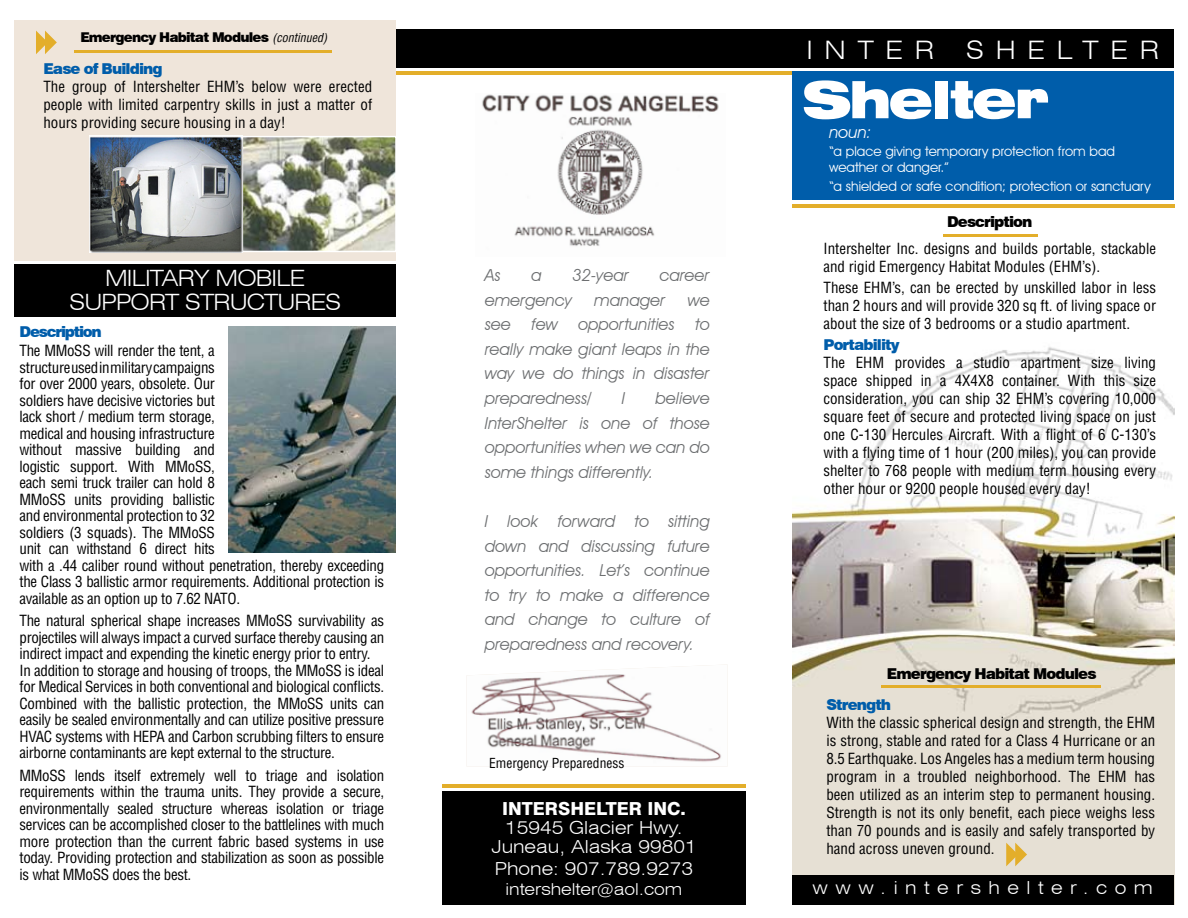
<style>
.page{position:relative;width:1188px;height:918px;background:#fff}
.page>*{position:absolute;margin:0;border:0;box-sizing:border-box;transform-origin:0 0}
.t1{font:900 expanded 51px "Swiss 721 BT";letter-spacing:-.04em;color:#fff}
.t2{font:300 expanded 25.5px "Swiss 721 BT";color:#fff}
.t3{font:300 expanded 22.5px/24.6px "Swiss 721 BT";letter-spacing:-.04em;color:#fff;text-align:center}
.t4{font:300 expanded 18px/19.2px "Swiss 721 BT";color:#fff;text-align:center}
.t5{font:800 18px "Swiss 721 BT";color:#fff}
.t6{font:italic 16.5px/24.6px "Avant Garde IT Cby BT";color:#6d6f71;text-align:justify}
.t7{font:300 expanded 16.5px "Swiss 721 BT";color:#fff}
.t8{font:italic 16.5px "Avant Garde IT Cby BT";color:#fff}
.t9{font:condensed 15px/16.5px "Helvetica";letter-spacing:-.02em;color:#000;text-align:justify}
.t10{font:condensed 15px/18px "Helvetica";color:#000}
.t11{font:900 15px "Swiss 721 BT";letter-spacing:-.06em;color:#000}
.t12{font:900 15px "Swiss 721 BT";letter-spacing:-.06em;color:#005daa}
.t13{font:900 15px "Swiss 721 BT";letter-spacing:-.08em;color:#005daa}
.t14{font:13.5px/16.2px "Avant Garde IT Cby BT";color:#fff}
.t15{font:900 13.5px "Swiss 721 BT";letter-spacing:-.06em;color:#000}
.t16{font:condensed 13.5px "Helvetica";color:#000}
.s1{font-family:"Helvetica";font-weight:400;font-style:italic;font-stretch:condensed;font-size:12px}
</style>
<div class="page">
<hr style="left:396px;top:71px;width:395px;height:4px;background:#e3ae2a">
<hr style="left:442px;top:784px;width:304px;height:4px;background:#e3ae2a">
<img style="left:792px;top:29px;width:382px;height:846px">
<div style="left:396px;top:30px;width:778px;height:38px;background:#000"></div>
<div style="left:14px;top:20px;width:382px;height:240px;background:#efe5da"></div>
<hr style="left:74px;top:50px;width:258px;height:3px;background:#e3ae2a">
<svg style="left:36px;top:31px;width:21px;height:23px"></svg>
<img style="left:245px;top:139px;width:149px;height:110px">
<div style="left:242px;top:136px;width:155px;height:116px;border:2px solid #fff"></div>
<img style="left:482px;top:94px;width:237px;height:152px">
<div style="left:14px;top:264px;width:382px;height:53px;background:#000"></div>
<img style="left:228px;top:327px;width:168px;height:226px">
<img style="left:466px;top:664px;width:262px;height:102px">
<div style="left:442px;top:791px;width:304px;height:113px;background:#000"></div>
<div style="left:792px;top:71px;width:381px;height:129px;background:#005daa"></div>
<hr style="left:792px;top:204px;width:382px;height:3px;background:#e3ae2a">
<hr style="left:943px;top:234px;width:95px;height:3px;background:#e3ae2a">
<hr style="left:881px;top:686px;width:220px;height:2px;background:#e3ae2a">
<svg style="left:1006px;top:843px;width:21px;height:23px"></svg>
<div style="left:792px;top:875px;width:382px;height:29px;background:#000"></div>
<img style="left:90px;top:136px;width:153px;height:116px">
<p class="t15" style="left:80px;top:29px;width:248px">Emergency Habitat Modules <span class="s1">(continued)</span></p>
<p class="t12" style="left:43px;top:60px;width:121px">Ease of Building</p>
<p class="t9" style="left:43px;top:78px;width:330px;line-height:18px">The group of Intershelter EHM’s below were erected people with limited carpentry skills in just a matter of hours providing secure housing in a day!</p>
<h3 class="t3" style="left:69px;top:265px;width:274px">MILITARY MOBILE<br>SUPPORT STRUCTURES</h3>
<p class="t13" style="left:20px;top:322px;width:84px">Description</p>
<p class="t9" style="left:20px;top:343px;width:366px;text-align:left">The MMoSS will render the tent, a structureusedinmilitarycampaigns<br>for over 2000 years, obsolete. Our<br>soldiers have decisive victories but<br>lack short / medium term storage,<br>medical and housing infrastructure<br>without massive building and<br>logistic support. With MMoSS,<br>each semi truck trailer can hold 8<br>MMoSS units providing ballistic<br>and environmental protection to 32<br>soldiers (3 squads). The MMoSS<br>unit can withstand 6 direct hits<br>with a .44 caliber round without penetration, thereby exceeding the Class 3 ballistic armor requirements. Additional protection is available as an option up to 7.62 NATO.</p>
<p class="t9" style="left:20px;top:613px;width:366px;text-align:left">The natural spherical shape increases MMoSS survivability as projectiles will always impact a curved surface thereby causing an indirect impact and expending the kinetic energy prior to entry.<br>In addition to storage and housing of troops, the MMoSS is ideal for Medical Services in both conventional and biological conflicts.<br>Combined with the ballistic protection, the MMoSS units can easily be sealed environmentally and can utilize positive pressure HVAC systems with HEPA and Carbon scrubbing filters to ensure airborne contaminants are kept external to the structure.</p>
<p class="t9" style="left:20px;top:767px;width:366px">MMoSS lends itself extremely well to triage and isolation requirements within the trauma units. They provide a secure, environmentally sealed structure whereas isolation or triage services can be accomplished closer to the battlelines with much more protection than the current fabric based systems in use today. Providing protection and stabilization as soon as possible is what MMoSS does the best.</p>
<p class="t6" style="left:485px;top:263px;width:17px">As</p>
<p class="t6" style="left:531px;top:263px;width:12px">a</p>
<p class="t6" style="left:572px;top:263px;width:58px">32-year</p>
<p class="t6" style="left:659px;top:263px;width:52px">career</p>
<p class="t6" style="left:485px;top:287px;width:88px">emergency</p>
<p class="t6" style="left:594px;top:287px;width:72px">manager</p>
<p class="t6" style="left:485px;top:287px;width:227px;text-indent:203px">we see few opportunities to really make giant leaps in the way we do things in disaster preparedness/</p>
<p class="t6" style="left:485px;top:386px;width:226px;text-indent:171px">believe InterShelter is one of those opportunities when we can do some things differently.</p>
<p class="t6" style="left:485px;top:509px;width:227px">I look forward to sitting down and discussing future opportunities. Let’s continue to try to make a difference and change to culture of preparedness and recovery.</p>
<p class="t6" style="left:622px;top:386px;width:5px">I</p>
<p class="t16" style="left:489px;top:754px;width:137px">Emergency Preparedness</p>
<p class="t5" style="left:502px;top:797px;width:185px">INTERSHELTER INC.</p>
<p class="t4" style="left:491px;top:818px;width:207px">15945 Glacier Hwy.<br>Juneau, Alaska 99801</p>
<p class="t4" style="left:495px;top:859px;width:200px">Phone: 907.789.9273</p>
<p class="t7" style="left:505px;top:879px;width:178px">intershelter@aol.com</p>
<h2 class="t2" style="left:806px;top:34px;width:354px">I N T E R S H E L T E R</h2>
<h1 class="t1" style="left:802px;top:69px;width:249px">Shelter</h1>
<p class="t8" style="left:829px;top:122px;width:44px">noun:</p>
<p class="t14" style="left:829px;top:143px;width:288px">“a place giving temporary protection from bad weather or danger.”</p>
<p class="t14" style="left:829px;top:178px;width:323px">“a shielded or safe condition; protection or sanctuary</p>
<p class="t11" style="left:947px;top:212px;width:87px">Description</p>
<p class="t10" style="left:824px;top:239px;width:334px">Intershelter Inc. designs and builds portable, stackable and rigid Emergency Habitat Modules (EHM’s).</p>
<p class="t9" style="left:824px;top:278px;width:334px;line-height:18px">These EHM’s, can be erected by unskilled labor in less than 2 hours and will provide 320 sq ft. of living space or about the size of 3 bedrooms or a studio apartment.</p>
<p class="t12" style="left:824px;top:335px;width:78px">Portability</p>
<p class="t9" style="left:824px;top:353px;width:334px;line-height:18px">The EHM provides a studio apartment size living space shipped in a 4X4X8 container. With this size consideration, you can ship 32 EHM’s covering 10,000 square feet of secure and protected living space on just one C-130 Hercules Aircraft. With a flight of 6 C-130’s with a flying time of 1 hour (200 miles), you can provide shelter to 768 people with medium term housing every other hour or 9200 people housed every day!</p>
<p class="t11" style="left:887px;top:664px;width:211px">Emergency Habitat Modules</p>
<p class="t12" style="left:826px;top:695px;width:66px">Strength</p>
<p class="t9" style="left:826px;top:713px;width:330px;line-height:18px">With the classic spherical design and strength, the EHM is strong, stable and rated for a Class 4 Hurricane or an 8.5 Earthquake. Los Angeles has a medium term housing program in a troubled neighborhood. The EHM has been utilized as an interim step to permanent housing.<br>Strength is not its only benefit, each piece weighs less than 70 pounds and is easily and safely transported by hand across uneven ground.</p>
<p class="t4" style="left:813px;top:878px;width:342px">w w w . i n t e r s h e l t e r . c o m</p>
</div>
